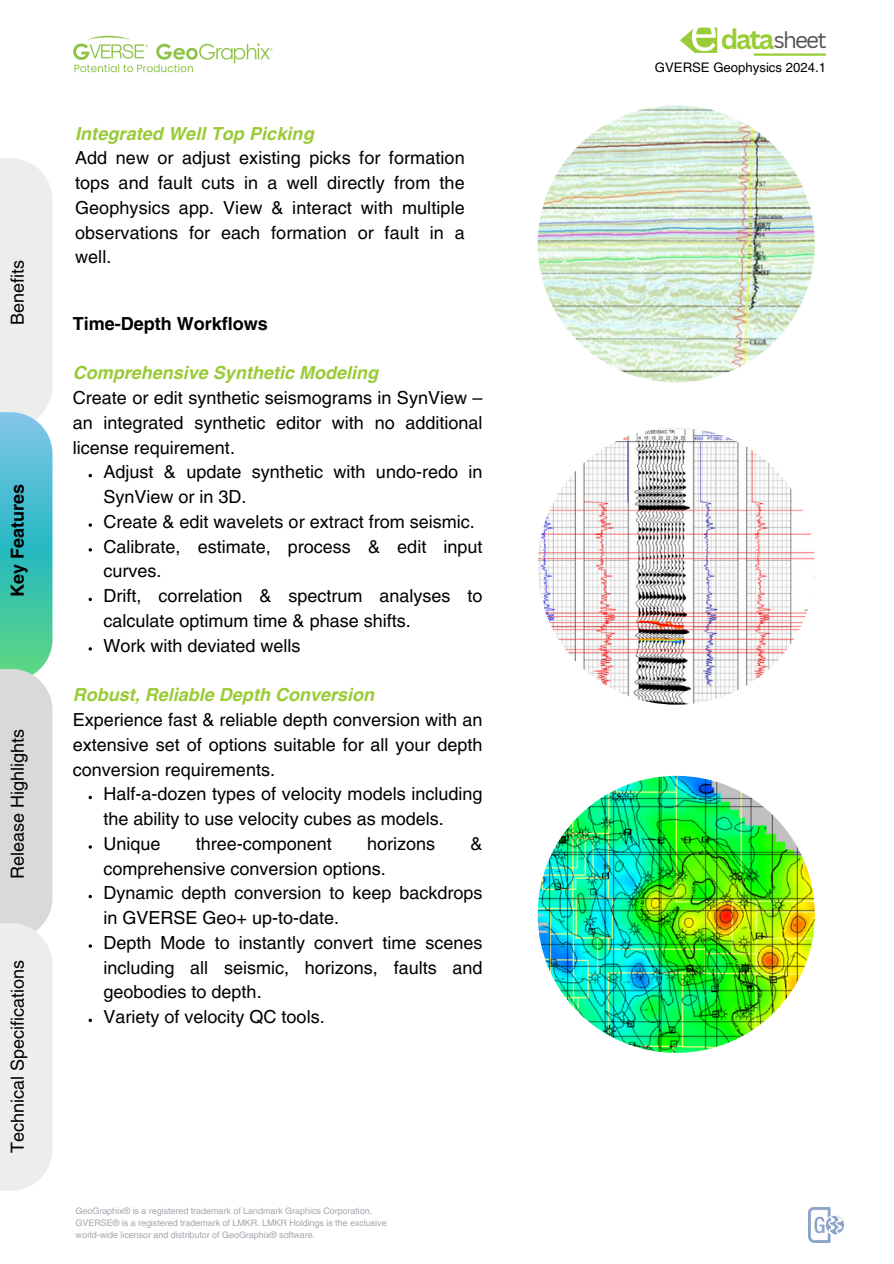
<style>
.page{position:relative;width:894px;height:1264px;background:#fff}
.page>*{position:absolute;margin:0;border:0;box-sizing:border-box;transform-origin:0 0}
.t1{font:51.15px "Canva Sans";color:#fff}
.t2{font:700 27.3px "Canva Sans";color:#9acc37}
.t3{font:22.35px "Canva Sans";letter-spacing:-.08em;color:#545454}
.t4{font:18px/24.8px "Helvetica LT Pro";color:#000}
.t5{font:700 18px "Helvetica LT Pro";color:#000}
.t6{font:13.2px "Helvetica LT Pro";color:#000}
.t7{font:9px/12px "Helvetica LT Pro";letter-spacing:-.005em;color:#a6a5af}
.s1{font-weight:700;font-style:italic;color:#99cb37}
</style>
<div class="page">
<img style="left:537px;top:105px;width:277px;height:277px;border-radius:50%">
<img style="left:537px;top:427px;width:277px;height:277px;border-radius:50%">
<svg style="left:89px;top:523px;width:3px;height:4px"></svg>
<img style="left:537px;top:775px;width:277px;height:277px;border-radius:50%">
<div style="left:0;top:158px;width:52px;height:269px;background:#ededed"></div>
<svg style="left:0;top:412px;width:52px;height:256px;background:#4fc4bf"></svg>
<div style="left:0;top:668px;width:52px;height:271px;background:#d9d9d9"></div>
<div style="left:0;top:923px;width:52px;height:267px;background:#ededed"></div>
<img style="left:808px;top:1207px;width:35px;height:35px">
<img style="left:73px;top:35px;width:200px;height:38px">
<hr style="left:753px;top:53px;width:72px;height:3px;background:#9acc37">
<svg style="left:680px;top:28px;width:37px;height:25px"></svg>
<p class="t4" style="left:7px;top:325px;width:66px;rotate:-90deg">Benefits</p>
<h4 class="t5" style="left:11px;top:597px;width:114px;rotate:-90deg">Key Features</h4>
<p class="t4" style="left:7px;top:879px;width:151px;rotate:-90deg">Release Highlights</p>
<p class="t4" style="left:7px;top:1153px;width:194px;rotate:-90deg">Technical Specifications</p>
<h1 class="t4" style="left:75px;top:123px;width:391px"><span class="s1">Integrated Well Top Picking<br></span>Add new or adjust existing picks for formation tops and fault cuts in a well directly from the Geophysics app. View &amp; interact with multiple observations for each formation or fault in a well.</h1>
<h2 class="t5" style="left:73px;top:317px;width:197px">Time-Depth Workflows</h2>
<h5 class="t4" style="left:73px;top:362px;width:411px"><span class="s1">Comprehensive Synthetic Modeling<br></span>Create or edit synthetic seismograms in SynView – an integrated synthetic editor with no additional license requirement.</h5>
<h4 class="t4" style="left:103px;top:461px;width:380px">Adjust &amp; update synthetic with undo-redo in<br>SynView or in 3D.</h4>
<h3 class="t4" style="left:103px;top:511px;width:373px">Create &amp; edit wavelets or extract from seismic.</h3>
<h4 class="t4" style="left:103px;top:535px;width:380px">Calibrate, estimate, process &amp; edit input curves.</h4>
<h4 class="t4" style="left:103px;top:585px;width:380px">Drift, correlation &amp; spectrum analyses to calculate optimum time &amp; phase shifts.</h4>
<h4 class="t4" style="left:103px;top:634px;width:199px">Work with deviated wells</h4>
<h3 class="t4" style="left:73px;top:684px;width:411px"><span class="s1">Robust, Reliable Depth Conversion<br></span>Experience fast &amp; reliable depth conversion with an extensive set of options suitable for all your depth conversion requirements.</h3>
<h4 class="t4" style="left:103px;top:783px;width:380px">Half-a-dozen types of velocity models including the ability to use velocity cubes as models.</h4>
<p class="t4" style="left:103px;top:832px;width:59px">Unique</p>
<p class="t4" style="left:196px;top:832px;width:138px">three-component</p>
<p class="t4" style="left:367px;top:832px;width:70px">horizons</p>
<p class="t4" style="left:470px;top:832px;width:14px">&amp;</p>
<p class="t4" style="left:103px;top:857px;width:284px">comprehensive conversion options.</p>
<p class="t4" style="left:103px;top:882px;width:380px">Dynamic depth conversion to keep backdrops in GVERSE Geo+ up-to-date.</p>
<p class="t4" style="left:103px;top:931px;width:380px;text-align:justify">Depth Mode to instantly convert time scenes including all seismic, horizons, faults and geobodies to depth.</p>
<p class="t4" style="left:103px;top:1006px;width:223px">Variety of velocity QC tools.</p>
<p class="t7" style="left:76px;top:1205px;width:312px">GeoGraphix® is a registered trademark of Landmark Graphics Corporation.<br>GVERSE® is a registered trademark of LMKR. LMKR Holdings is the exclusive world-wide licensor and distributor of GeoGraphix® software.</p>
<p class="t1" style="left:688px;top:-4px;width:31px">e</p>
<p class="t2" style="left:720px;top:20px;width:55px">data</p>
<p class="t3" style="left:773px;top:24px;width:54px">sheet</p>
<p class="t6" style="left:654px;top:63px;width:172px">GVERSE Geophysics 2024.1</p>
</div>
